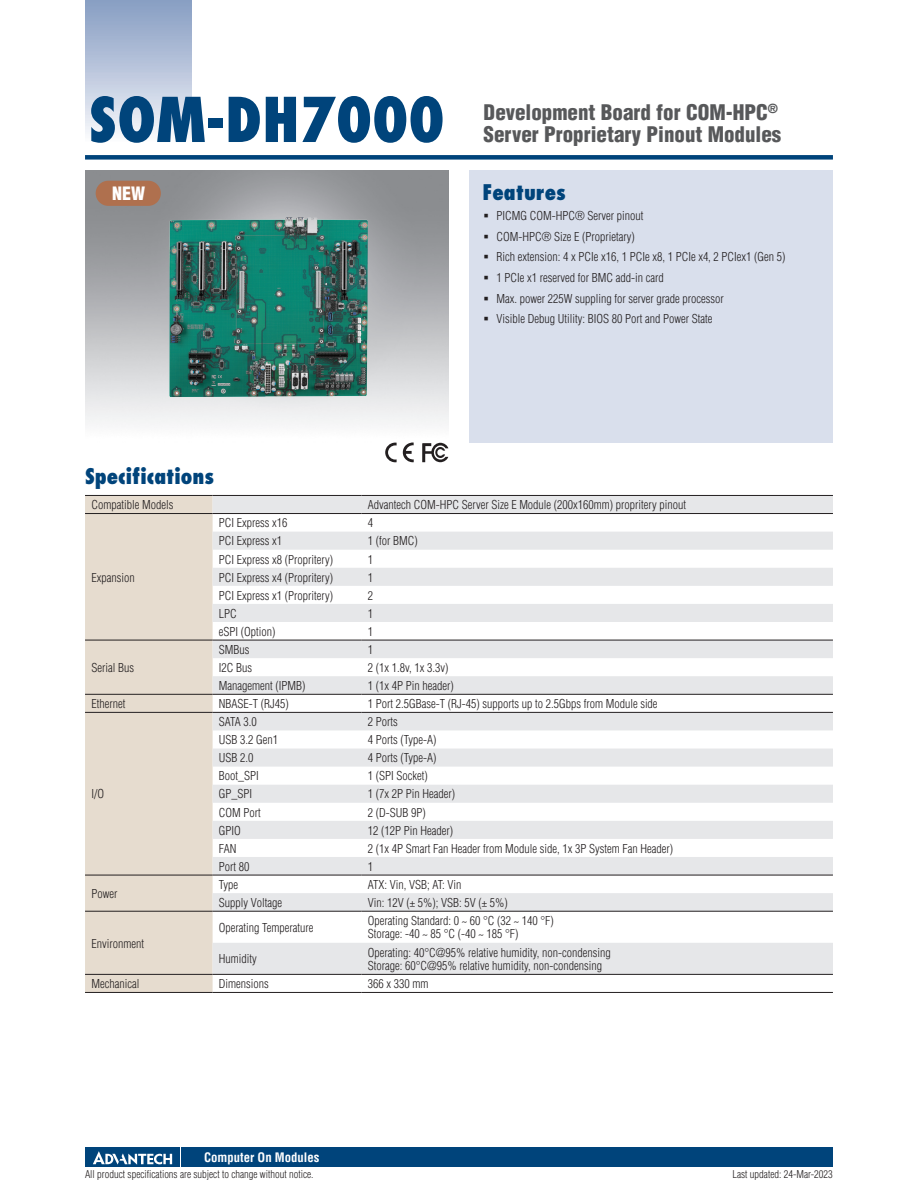
<style>
.page{position:relative;width:918px;height:1188px;background:#fff}
.page>*{position:absolute;margin:0;border:0;box-sizing:border-box;transform-origin:0 0}
.t1{font:800 condensed 60px "Futura";color:#00447b}
.t2{font:900 condensed 21px "Helvetica";color:#57585a}
.t3{font:800 condensed 21px "Futura";color:#00447b}
.t4{font:900 condensed 18px "Helvetica";color:#fff}
.t5{font:700 condensed 12.75px "Helvetica";color:#fff}
.t6{font:300 condensed 12px/20.7px "Helvetica";color:#231f20}
.t7{font:300 condensed 10.5px "Helvetica";color:#231f20}
</style>
<div class="page">
<div style="left:85px;top:155px;width:748px;height:5px;background:#00447b"></div>
<div style="left:85px;top:0;width:106px;height:143px;background:linear-gradient(to bottom,#849bc1,#f9fafc)"></div>
<div style="left:182px;top:1147px;width:651px;height:20px;background:#00447b"></div>
<div style="left:85px;top:1147px;width:95px;height:20px;background:#00447b"></div>
<svg style="left:93px;top:1151px;width:79px;height:14px"></svg>
<div style="left:470px;top:170px;width:363px;height:272px;background:#d9dfec"></div>
<img style="left:85px;top:170px;width:363px;height:255px">
<div style="left:85px;top:496px;width:128px;height:496px;background:#e6dccf"></div>
<svg style="left:213px;top:496px;width:620px;height:478px;fill:#e6e7e9"></svg>
<hr style="left:85px;top:495px;width:128px;height:1px;background:#231f20">
<hr style="left:213px;top:495px;width:148px;height:1px;background:#231f20">
<hr style="left:361px;top:495px;width:472px;height:1px;background:#231f20">
<hr style="left:85px;top:513px;width:128px;height:1px;background:#231f20">
<hr style="left:213px;top:513px;width:148px;height:1px;background:#231f20">
<hr style="left:361px;top:513px;width:472px;height:1px;background:#231f20">
<hr style="left:85px;top:640px;width:128px;height:1px;background:#231f20">
<hr style="left:85px;top:694px;width:128px;height:1px;background:#231f20">
<hr style="left:213px;top:640px;width:148px;height:1px;background:#231f20">
<hr style="left:361px;top:640px;width:472px;height:1px;background:#231f20">
<hr style="left:213px;top:694px;width:148px;height:1px;background:#231f20">
<hr style="left:361px;top:694px;width:472px;height:1px;background:#231f20">
<hr style="left:85px;top:712px;width:128px;height:1px;background:#231f20">
<hr style="left:85px;top:875px;width:128px;height:1px;background:#231f20">
<hr style="left:213px;top:712px;width:148px;height:1px;background:#231f20">
<hr style="left:361px;top:712px;width:472px;height:1px;background:#231f20">
<hr style="left:213px;top:875px;width:148px;height:1px;background:#231f20">
<hr style="left:361px;top:875px;width:472px;height:1px;background:#231f20">
<hr style="left:85px;top:911px;width:128px;height:1px;background:#231f20">
<hr style="left:213px;top:911px;width:148px;height:1px;background:#231f20">
<hr style="left:361px;top:911px;width:472px;height:1px;background:#231f20">
<hr style="left:85px;top:974px;width:128px;height:1px;background:#231f20">
<hr style="left:213px;top:974px;width:148px;height:1px;background:#231f20">
<hr style="left:361px;top:974px;width:472px;height:1px;background:#231f20">
<hr style="left:85px;top:992px;width:128px;height:1px;background:#231f20">
<hr style="left:213px;top:992px;width:148px;height:1px;background:#231f20">
<hr style="left:361px;top:992px;width:472px;height:1px;background:#231f20">
<img style="left:147px;top:204px;width:243px;height:205px">
<div style="left:96px;top:181px;width:65px;height:25px;background:#af704e;border-radius:13px"></div>
<svg style="left:385px;top:443px;width:12px;height:19px"></svg>
<svg style="left:403px;top:442px;width:11px;height:21px"></svg>
<svg style="left:422px;top:443px;width:26px;height:19px"></svg>
<h1 class="t1" style="left:89px;top:82px;width:357px">SOM-DH7000</h1>
<h3 class="t4" style="left:112px;top:182px;width:35px">NEW</h3>
<h2 class="t2" style="left:484px;top:99px;width:296px">Development Board for COM-HPC<sup>®</sup></h2>
<h2 class="t2" style="left:484px;top:121px;width:299px">Server Proprietary Pinout Modules</h2>
<h2 class="t3" style="left:482px;top:179px;width:85px">Features</h2>
<p class="t6" style="left:496px;top:205px;width:291px">PICMG COM-HPC® Server pinout<br>COM-HPC® Size E (Proprietary)<br>Rich extension: 4 x PCIe x16, 1 PCIe x8, 1 PCIe x4, 2 PCIex1 (Gen 5)<br>1 PCIe x1 reserved for BMC add-in card<br>Max. power 225W suppling for server grade processor<br>Visible Debug Utility: BIOS 80 Port and Power State</p>
<h2 class="t3" style="left:85px;top:463px;width:131px">Specifications</h2>
<p class="t6" style="left:91px;top:495px;width:83px">Compatible Models</p>
<p class="t6" style="left:368px;top:495px;width:320px">Advantech COM-HPC Server Size E Module (200x160mm) propritery pinout</p>
<p class="t6" style="left:91px;top:567px;width:45px">Expansion</p>
<p class="t6" style="left:91px;top:657px;width:44px">Serial Bus</p>
<p class="t6" style="left:219px;top:513px;width:70px">PCI Express x16</p>
<p class="t6" style="left:368px;top:513px;width:7px">4</p>
<p class="t6" style="left:219px;top:531px;width:65px">PCI Express x1</p>
<p class="t6" style="left:368px;top:531px;width:51px">1 (for BMC)</p>
<p class="t6" style="left:219px;top:549px;width:116px">PCI Express x8 (Propritery)</p>
<p class="t6" style="left:368px;top:549px;width:7px">1</p>
<p class="t6" style="left:219px;top:567px;width:116px">PCI Express x4 (Propritery)</p>
<p class="t6" style="left:368px;top:567px;width:7px">1</p>
<p class="t6" style="left:219px;top:585px;width:116px">PCI Express x1 (Propritery)</p>
<p class="t6" style="left:368px;top:585px;width:7px">2</p>
<p class="t6" style="left:219px;top:603px;width:19px">LPC</p>
<p class="t6" style="left:368px;top:603px;width:7px">1</p>
<p class="t6" style="left:219px;top:621px;width:58px">eSPI (Option)</p>
<p class="t6" style="left:368px;top:621px;width:7px">1</p>
<p class="t6" style="left:219px;top:639px;width:32px">SMBus</p>
<p class="t6" style="left:368px;top:639px;width:7px">1</p>
<p class="t6" style="left:219px;top:657px;width:35px">I2C Bus</p>
<p class="t6" style="left:368px;top:657px;width:82px">2 (1x 1.8v, 1x 3.3v)</p>
<p class="t6" style="left:219px;top:675px;width:88px">Management (IPMB)</p>
<p class="t6" style="left:368px;top:675px;width:87px">1 (1x 4P Pin header)</p>
<p class="t6" style="left:91px;top:693px;width:35px">Ethernet</p>
<p class="t6" style="left:219px;top:693px;width:71px">NBASE-T (RJ45)</p>
<p class="t6" style="left:368px;top:693px;width:291px">1 Port 2.5GBase-T (RJ-45) supports up to 2.5Gbps from Module side</p>
<p class="t6" style="left:91px;top:784px;width:14px">I/O</p>
<p class="t6" style="left:91px;top:883px;width:28px">Power</p>
<p class="t6" style="left:91px;top:933px;width:54px">Environment</p>
<p class="t6" style="left:219px;top:711px;width:39px">SATA 3.0</p>
<p class="t6" style="left:368px;top:711px;width:31px">2 Ports</p>
<p class="t6" style="left:219px;top:729px;width:61px">USB 3.2 Gen1</p>
<p class="t6" style="left:368px;top:729px;width:70px">4 Ports (Type-A)</p>
<p class="t6" style="left:219px;top:748px;width:36px">USB 2.0</p>
<p class="t6" style="left:368px;top:748px;width:70px">4 Ports (Type-A)</p>
<p class="t6" style="left:219px;top:766px;width:41px">Boot_SPI</p>
<p class="t6" style="left:368px;top:766px;width:61px">1 (SPI Socket)</p>
<p class="t6" style="left:219px;top:784px;width:35px">GP_SPI</p>
<p class="t6" style="left:368px;top:784px;width:89px">1 (7x 2P Pin Header)</p>
<p class="t6" style="left:219px;top:802px;width:43px">COM Port</p>
<p class="t6" style="left:368px;top:802px;width:59px">2 (D-SUB 9P)</p>
<p class="t6" style="left:219px;top:820px;width:24px">GPIO</p>
<p class="t6" style="left:368px;top:820px;width:87px">12 (12P Pin Header)</p>
<p class="t6" style="left:219px;top:838px;width:19px">FAN</p>
<p class="t6" style="left:368px;top:838px;width:307px">2 (1x 4P Smart Fan Header from Module side, 1x 3P System Fan Header)</p>
<p class="t6" style="left:219px;top:856px;width:32px">Port 80</p>
<p class="t6" style="left:368px;top:856px;width:7px">1</p>
<p class="t6" style="left:219px;top:874px;width:21px">Type</p>
<p class="t6" style="left:368px;top:874px;width:95px">ATX: Vin, VSB; AT: Vin</p>
<p class="t6" style="left:219px;top:892px;width:65px">Supply Voltage</p>
<p class="t6" style="left:368px;top:892px;width:141px">Vin: 12V (± 5%); VSB: 5V (± 5%)</p>
<p class="t6" style="left:219px;top:917px;width:96px">Operating Temperature</p>
<p class="t6" style="left:368px;top:914px;width:188px;line-height:13.5px">Operating Standard: 0 ~ 60 °C (32 ~ 140 °F)<br>Storage: -40 ~ 85 °C (-40 ~ 185 °F)</p>
<p class="t6" style="left:219px;top:949px;width:39px">Humidity</p>
<p class="t6" style="left:368px;top:945px;width:244px;line-height:13.5px">Operating: 40°C@95% relative humidity, non-condensing<br>Storage: 60°C@95% relative humidity, non-condensing</p>
<p class="t6" style="left:91px;top:973px;width:49px">Mechanical</p>
<p class="t6" style="left:219px;top:973px;width:51px">Dimensions</p>
<p class="t6" style="left:368px;top:973px;width:62px">366 x 330 mm</p>
<p class="t5" style="left:204px;top:1149px;width:117px">Computer On Modules</p>
<p class="t7" style="left:85px;top:1167px;width:230px">All product specifications are subject to change without notice.</p>
<p class="t7" style="left:733px;top:1167px;width:102px">Last updated: 24-Mar-2023</p>
</div>
